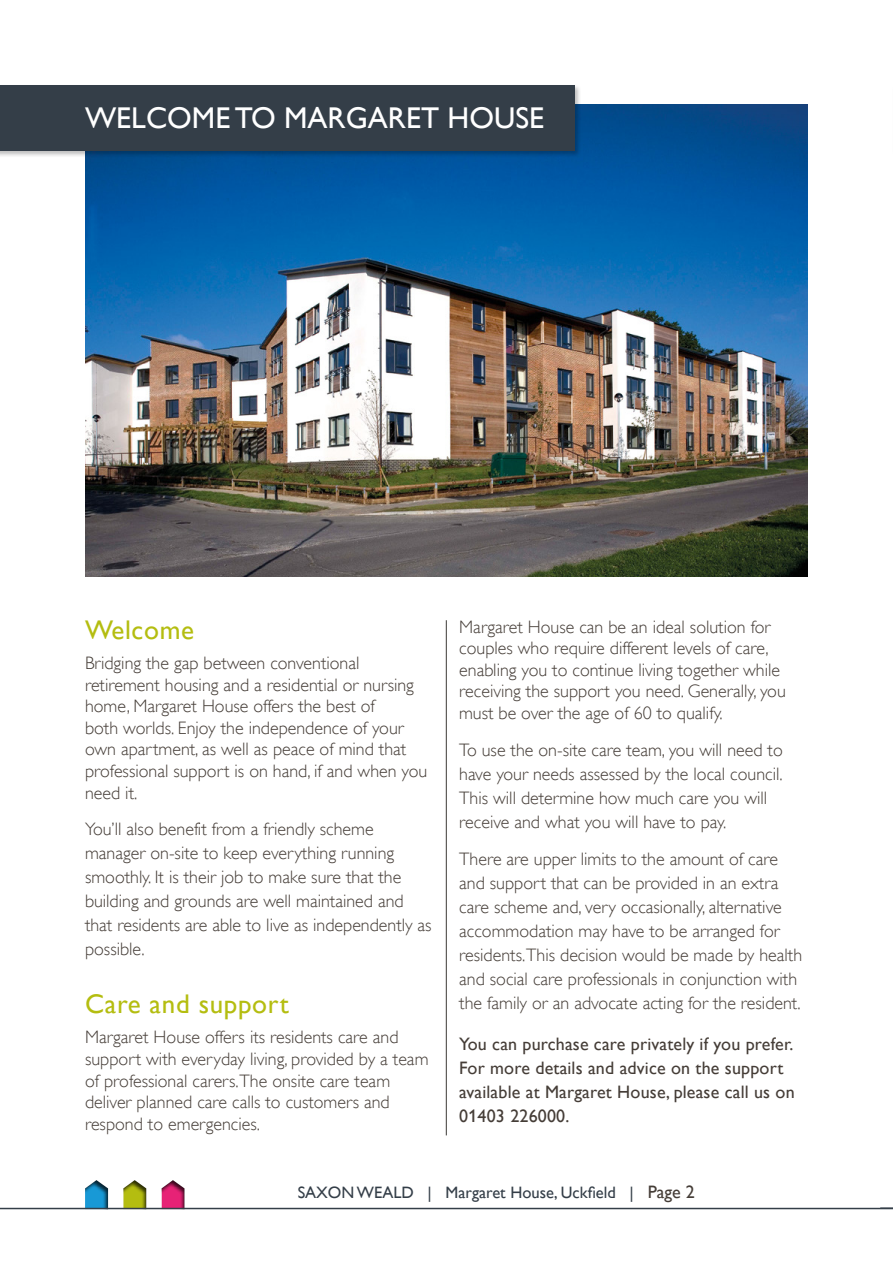
<style>
.page{position:relative;width:893px;height:1263px;background:#fff}
.page>*{position:absolute;margin:0;border:0;box-sizing:border-box;transform-origin:0 0}
.t1{font:30px "Gill Alt One";color:#fff}
.t2{font:27px "Gill Alt One";letter-spacing:.025em;color:#b4bd10}
.t3{font:300 18px/21.6px "Gill Alt One";color:#453d37}
.t4{font:18px/24px "Gill Alt One";letter-spacing:.01em;color:#453d37}
.t5{font:16.5px "Gill Alt One";color:#343e48}
.s1{font-size:18px;color:#453d37}
</style>
<div class="page">
<svg style="left:880px;top:1207px;width:13px;height:1px"></svg>
<div style="left:148px;top:1170px;width:51px;height:42px;background:#000;opacity:.75"></div>
<div style="left:110px;top:1170px;width:51px;height:42px;background:#000;opacity:.75"></div>
<div style="left:73px;top:1170px;width:49px;height:42px;background:#000;opacity:.75"></div>
<hr style="left:0;top:1208px;width:893px;height:1px;background:#343e48">
<img style="left:85px;top:104px;width:723px;height:472px">
<hr style="left:892px;top:85px;width:1px;height:66px;background:#343e48">
<hr style="left:446px;top:620px;width:1px;height:515px;background:#3c3935">
<div style="left:0;top:84px;width:581px;height:74px;background:#000;opacity:.26"></div>
<div style="left:0;top:85px;width:574px;height:66px;background:#343e48"></div>
<h1 class="t1" style="left:85px;top:101px;width:461px">WELCOME TO MARGARET HOUSE</h1>
<h2 class="t2" style="left:85px;top:614px;width:111px">Welcome</h2>
<p class="t3" style="left:85px;top:652px;width:344px">Bridging the gap between conventional retirement housing and a residential or nursing home, Margaret House offers the best of<br>both worlds. Enjoy the independence of your own apartment, as well as peace of mind that professional support is on hand, if and when you need it.</p>
<p class="t3" style="left:85px;top:817px;width:348px;line-height:24px">You’ll also benefit from a friendly scheme manager on-site to keep everything running smoothly. It is their job to make sure that the building and grounds are well maintained and that residents are able to live as independently as possible.</p>
<h2 class="t2" style="left:85px;top:988px;width:205px">Care and support</h2>
<p class="t3" style="left:85px;top:1026px;width:345px">Margaret House offers its residents care and support with everyday living, provided by a team of professional carers.The onsite care team deliver planned care calls to customers and respond to emergencies.</p>
<p class="t3" style="left:459px;top:616px;width:328px">Margaret House can be an ideal solution for couples who require different levels of care, enabling you to continue living together while receiving the support you need. Generally, you must be over the age of 60 to qualify.</p>
<p class="t3" style="left:459px;top:738px;width:325px;line-height:24px">To use the on-site care team, you will need to have your needs assessed by the local council.<br>This will determine how much care you will receive and what you will have to pay.</p>
<p class="t3" style="left:459px;top:846px;width:344px;line-height:24px">There are upper limits to the amount of care and support that can be provided in an extra care scheme and, very occasionally, alternative accommodation may have to be arranged for residents.This decision would be made by health and social care professionals in conjunction with the family or an advocate acting for the resident.</p>
<p class="t4" style="left:459px;top:1031px;width:337px">You can purchase care privately if you prefer.<br>For more details and advice on the support available at Margaret House, please call us on 01403 226000.</p>
<p class="t5" style="left:298px;top:1183px;width:399px">SAXON WEALD | Margaret House, Uckfield | <span class="s1">Page 2</span></p>
</div>
